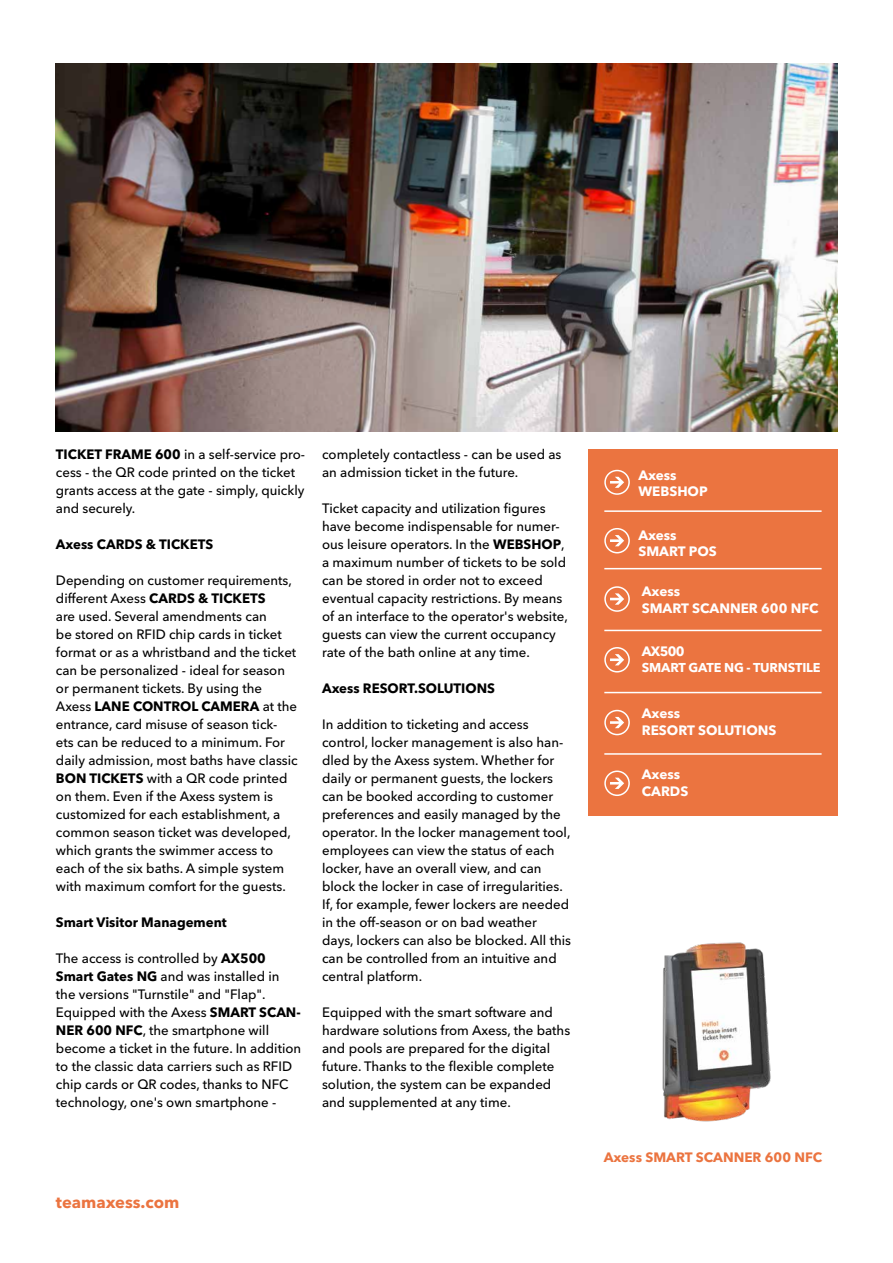
<style>
.page{position:relative;width:893px;height:1263px;background:#fff}
.page>*{position:absolute;margin:0;border:0;box-sizing:border-box;transform-origin:0 0}
.t1{font:700 16.5px "Avenir Next Cyr";color:#eb7440}
.t2{font:500 13.5px/18px "Avenir Next Cyr";color:#000}
.t3{font:700 13.5px/16.5px "Avenir Next Cyr";color:#fff}
.t4{font:700 13.5px "Avenir Next Cyr";color:#000}
.t5{font:700 13.5px "Avenir Next Cyr";color:#eb7440}
.t6{font:700 12.75px "Avenir Next Cyr";letter-spacing:-.01em;color:#fff}
.s1{font-weight:700}
</style>
<div class="page">
<img style="left:55px;top:64px;width:783px;height:368px">
<div style="left:588px;top:449px;width:250px;height:366px;background:#eb7440"></div>
<hr style="left:604px;top:630px;width:218px;height:1px;background:#fff">
<hr style="left:604px;top:753px;width:218px;height:2px;background:#fff">
<hr style="left:604px;top:692px;width:218px;height:1px;background:#fff">
<hr style="left:604px;top:568px;width:218px;height:1px;background:#fff">
<hr style="left:604px;top:510px;width:218px;height:2px;background:#fff">
<svg style="left:604px;top:470px;width:26px;height:25px"></svg>
<svg style="left:604px;top:647px;width:26px;height:25px"></svg>
<svg style="left:604px;top:770px;width:26px;height:26px"></svg>
<svg style="left:604px;top:710px;width:26px;height:25px"></svg>
<svg style="left:604px;top:586px;width:26px;height:26px"></svg>
<svg style="left:604px;top:528px;width:26px;height:25px"></svg>
<img style="left:662px;top:942px;width:109px;height:180px">
<p class="t2" style="left:56px;top:445px;width:251px"><span class="s1">TICKET FRAME 600</span> in a self-service pro&shy;cess - the QR code printed on the ticket grants access at the gate - simply, quickly and securely.</p>
<p class="t4" style="left:56px;top:536px;width:159px">Axess CARDS &amp; TICKETS</p>
<p class="t2" style="left:56px;top:571px;width:243px">Depending on customer requirements, different Axess <span class="s1">CARDS &amp; TICKETS<br></span>are used. Several amendments can<br>be stored on RFID chip cards in ticket format or as a whristband and the ticket can be personalized - ideal for season or permanent tickets. By using the Axess <span class="s1">LANE CONTROL CAMERA</span> at the entrance, card misuse of season tick&shy;ets can be reduced to a minimum. For daily admission, most baths have classic <span class="s1">BON TICKETS</span> with a QR code printed on them. Even if the Axess system is customized for each establishment, a common season ticket was developed, which grants the swimmer access to each of the six baths. A simple system with maximum comfort for the guests.</p>
<p class="t4" style="left:56px;top:914px;width:172px">Smart Visitor Management</p>
<p class="t2" style="left:56px;top:949px;width:247px">The access is controlled by <span class="s1">AX500<br>Smart Gates NG</span> and was installed in the versions "Turnstile" and "Flap".<br>Equipped with the Axess <span class="s1">SMART SCAN-NER 600 NFC</span>, the smartphone will become a ticket in the future. In addition to the classic data carriers such as RFID chip cards or QR codes, thanks to NFC technology, one's own smartphone -</p>
<p class="t2" style="left:322px;top:445px;width:241px">completely contactless - can be used as an admission ticket in the future.</p>
<p class="t2" style="left:322px;top:499px;width:247px">Ticket capacity and utilization figures have become indispensable for numer&shy;ous leisure operators. In the <span class="s1">WEBSHOP</span>, a maximum number of tickets to be sold can be stored in order not to exceed eventual capacity restrictions. By means of an interface to the operator's website, guests can view the current occupancy rate of the bath online at any time.</p>
<p class="t4" style="left:322px;top:680px;width:174px">Axess RESORT.SOLUTIONS</p>
<p class="t2" style="left:322px;top:715px;width:250px">In addition to ticketing and access control, locker management is also han&shy;dled by the Axess system. Whether for daily or permanent guests, the lockers can be booked according to customer preferences and easily managed by the operator. In the locker management tool, employees can view the status of each locker, have an overall view, and can block the locker in case of irregularities.<br>If, for example, fewer lockers are needed in the off-season or on bad weather days, lockers can also be blocked. All this can be controlled from an intuitive and central platform.</p>
<p class="t2" style="left:322px;top:1003px;width:250px">Equipped with the smart software and hardware solutions from Axess, the baths and pools are prepared for the digital future. Thanks to the flexible complete solution, the system can be expanded and supplemented at any time.</p>
<p class="t1" style="left:56px;top:1192px;width:125px">teamaxess.com</p>
<p class="t3" style="left:638px;top:467px;width:71px">Axess<br>WEBSHOP</p>
<p class="t3" style="left:638px;top:526px;width:80px">Axess<br>SMART POS</p>
<p class="t3" style="left:642px;top:583px;width:178px">Axess<br>SMART SCANNER 600 NFC</p>
<p class="t3" style="left:642px;top:643px;width:44px">AX500</p>
<p class="t6" style="left:642px;top:660px;width:180px">SMART GATE NG - TURNSTILE</p>
<p class="t3" style="left:642px;top:705px;width:136px">Axess<br>RESORT SOLUTIONS</p>
<p class="t3" style="left:642px;top:766px;width:48px">Axess<br>CARDS</p>
<p class="t5" style="left:604px;top:1149px;width:220px">Axess SMART SCANNER 600 NFC</p>
</div>
